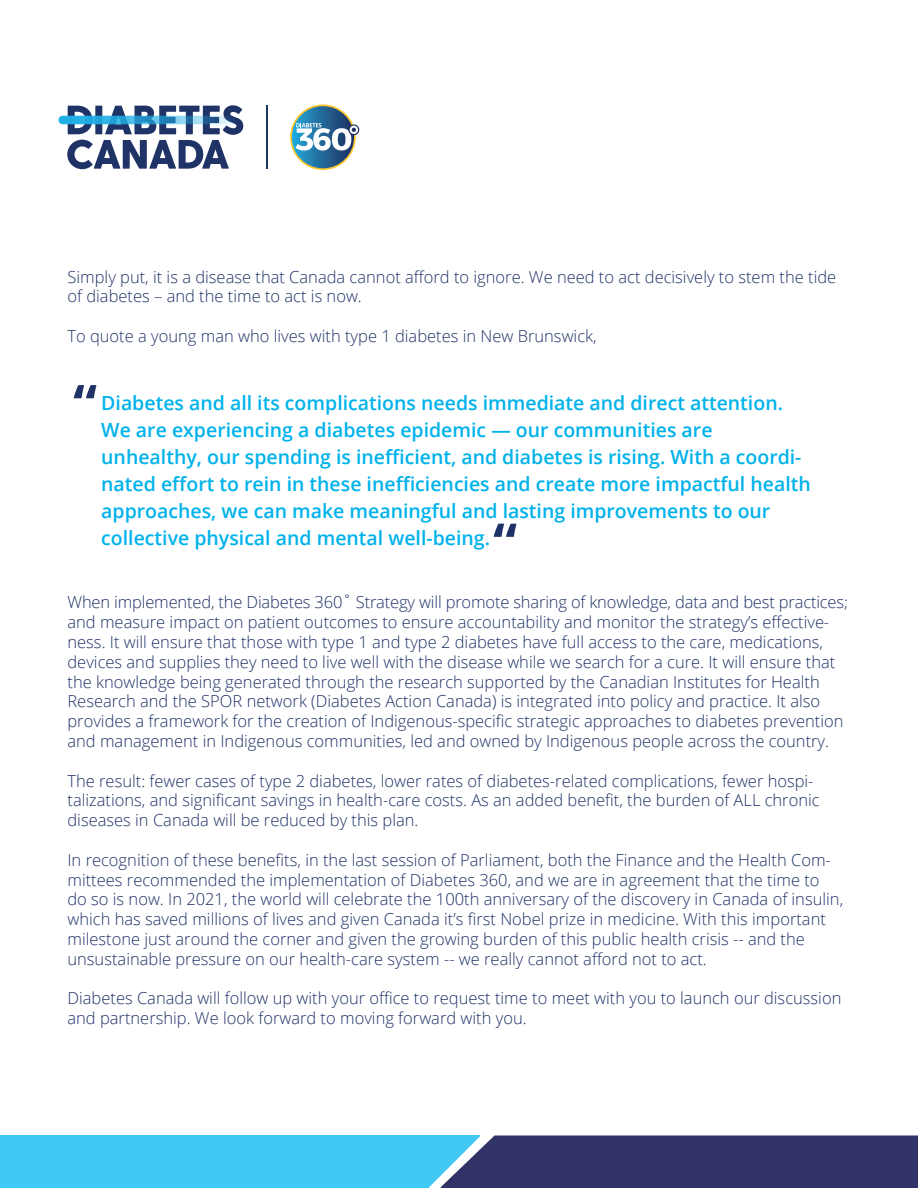
<style>
.page{position:relative;width:918px;height:1188px;background:#fff}
.page>*{position:absolute;margin:0;border:0;box-sizing:border-box;transform-origin:0 0}
.t1{font:700 54px "Open Sans";color:#1f3267}
.t2{font:600 19.5px/27px "Open Sans";color:#00b2eb}
.t3{font:300 16.5px/19.8px "Open Sans";color:#1f3267}
</style>
<div class="page">
<svg style="left:58px;top:105px;width:185px;height:64px"></svg>
<hr style="left:266px;top:105px;width:2px;height:64px;background:#1e3568">
<svg style="left:291px;top:105px;width:64px;height:64px;background:#317394"></svg>
<div style="left:290px;top:104px;width:66px;height:66px;border:2px solid #fec82c;border-radius:50%"></div>
<svg style="left:296px;top:123px;width:61px;height:28px"></svg>
<div style="left:350px;top:126px;width:8px;height:8px;border:2px solid #fff;border-radius:50%"></div>
<div style="left:0;top:1136px;width:480px;height:52px;background:#42c8f4"></div>
<svg style="left:429px;top:1136px;width:489px;height:52px;background:#373f70"></svg>
<p class="t3" style="left:68px;top:266px;width:770px">Simply put, it is a disease that Canada cannot afford to ignore. We need to act decisively to stem the tide of diabetes – and the time to act is now.</p>
<p class="t3" style="left:68px;top:326px;width:531px">To quote a young man who lives with type 1 diabetes in New Brunswick,</p>
<h1 class="t1" style="left:73px;top:366px;width:26px">“</h1>
<p class="t2" style="left:101px;top:389px;width:711px">Diabetes and all its complications needs immediate and direct attention.<br>We are experiencing a diabetes epidemic — our communities are unhealthy, our spending is inefficient, and diabetes is rising. With a coordi&shy;nated effort to rein in these inefficiencies and create more impactful health approaches, we can make meaningful and lasting improvements to our collective physical and mental well-being.</p>
<h1 class="t1" style="left:493px;top:504px;width:26px">“</h1>
<p class="t3" style="left:68px;top:592px;width:782px">When implemented, the Diabetes 360˚ Strategy will promote sharing of knowledge, data and best practices; and measure impact on patient outcomes to ensure accountability and monitor the strategy’s effective&shy;ness. It will ensure that those with type 1 and type 2 diabetes have full access to the care, medications, devices and supplies they need to live well with the disease while we search for a cure. It will ensure that the knowledge being generated through the research supported by the Canadian Institutes for Health Research and the SPOR network (Diabetes Action Canada) is integrated into policy and practice. It also provides a framework for the creation of Indigenous-specific strategic approaches to diabetes prevention and management in Indigenous communities, led and owned by Indigenous people across the country.</p>
<p class="t3" style="left:68px;top:770px;width:754px">The result: fewer cases of type 2 diabetes, lower rates of diabetes-related complications, fewer hospi&shy;talizations, and significant savings in health-care costs. As an added benefit, the burden of ALL chronic diseases in Canada will be reduced by this plan.</p>
<p class="t3" style="left:68px;top:849px;width:777px">In recognition of these benefits, in the last session of Parliament, both the Finance and the Health Com&shy;mittees recommended the implementation of Diabetes 360, and we are in agreement that the time to<br>do so is now. In 2021, the world will celebrate the 100th anniversary of the discovery in Canada of insulin, which has saved millions of lives and given Canada it’s first Nobel prize in medicine. With this important milestone just around the corner and given the growing burden of this public health crisis -- and the unsustainable pressure on our health-care system -- we really cannot afford not to act.</p>
<p class="t3" style="left:68px;top:988px;width:775px">Diabetes Canada will follow up with your office to request time to meet with you to launch our discussion and partnership. We look forward to moving forward with you.</p>
</div>
